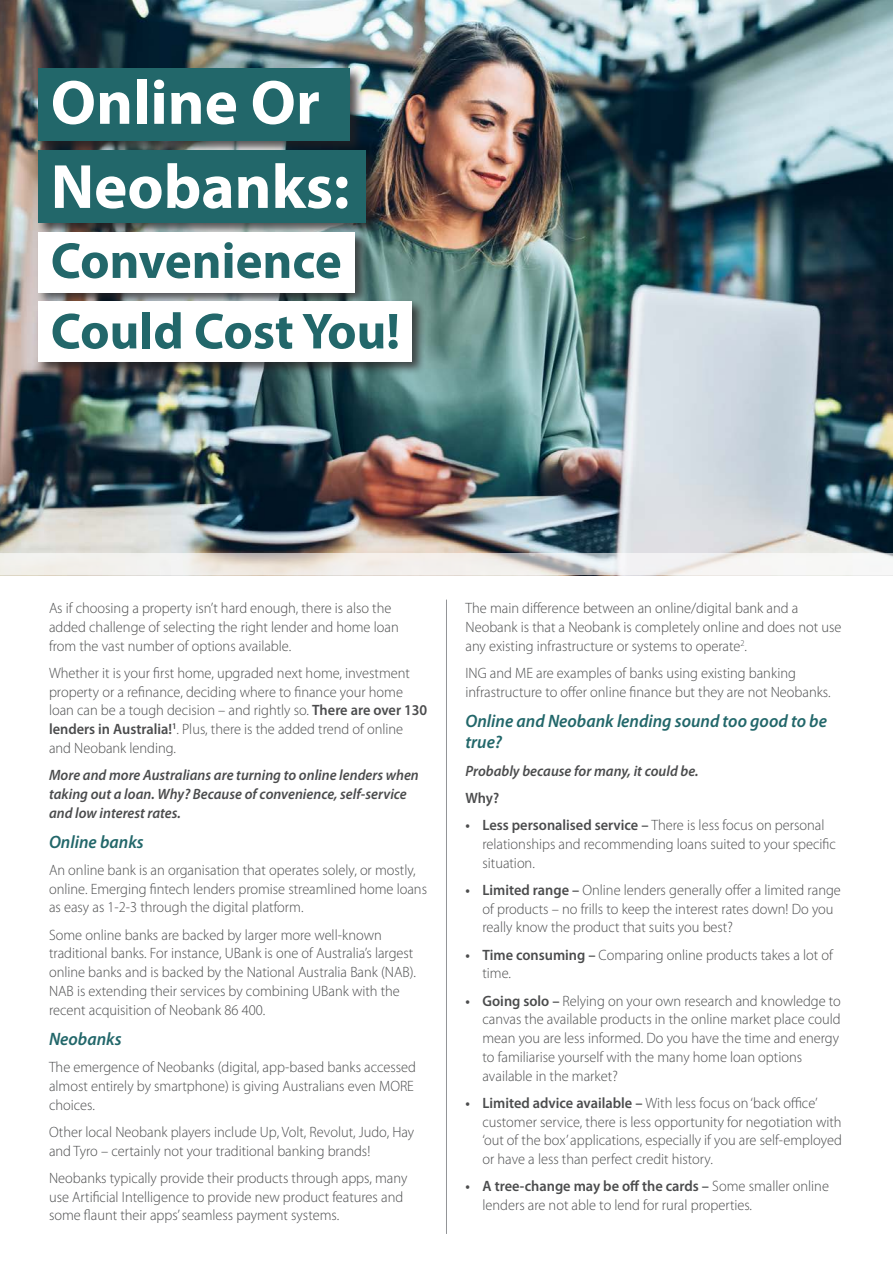
<style>
.page{position:relative;width:893px;height:1263px;background:#fff}
.page>*{position:absolute;margin:0;border:0;box-sizing:border-box;transform-origin:0 0}
.Article___Body_copy{font:700 63px "Myriad Pro";color:#fff}
.Article___Body_copy-2{font:700 51px/70.5px "Myriad Pro";color:#22676a}
.body_copy{font:italic 600 18px/21.6px "Myriad Pro";color:#22676a;scale:.96 1}
.body_copy-2{font:300 15px/18.8px "Myriad Pro";color:#4b4c4d;scale:.96 1}
.body_copy-3{font:italic 600 15px/18.8px "Myriad Pro";color:#4b4c4d;scale:.96 1}
.body_copy-4{font:600 15px "Myriad Pro";color:#4b4c4d;scale:.96 1}
.s1{font-weight:600}
</style>
<div class="page">
<img style="left:0;top:0;width:893px;height:554px">
<svg style="left:0;top:554px;width:893px;height:21px;fill:#f2f0ed"></svg>
<hr style="left:446px;top:600px;width:1px;height:634px;background:#939598">
<div style="left:36px;top:66px;width:328px;height:88px;background:#231f20;opacity:.75"></div>
<div style="left:38px;top:68px;width:312px;height:72px;background:#22676a"></div>
<div style="left:36px;top:148px;width:344px;height:89px;background:#231f20;opacity:.75"></div>
<div style="left:38px;top:151px;width:328px;height:72px;background:#22676a"></div>
<div style="left:36px;top:229px;width:333px;height:78px;background:#231f20;opacity:.75"></div>
<div style="left:38px;top:232px;width:317px;height:60px;background:#fff"></div>
<div style="left:36px;top:298px;width:389px;height:78px;background:#231f20;opacity:.75"></div>
<div style="left:38px;top:301px;width:373px;height:60px;background:#fff"></div>
<p class="Article___Body_copy" style="left:51px;top:61px;width:271px">Online Or</p>
<p class="Article___Body_copy" style="left:51px;top:146px;width:300px">Neobanks:</p>
<p class="Article___Body_copy-2" style="left:51px;top:224px;width:351px">Convenience<br>Could Cost You!</p>
<p class="body_copy-2" style="left:49px;top:599px;width:366px">As if choosing a property isn’t hard enough, there is also the added challenge of selecting the right lender and home loan from the vast number of options available.</p>
<p class="body_copy-2" style="left:49px;top:664px;width:396px">Whether it is your first home, upgraded next home, investment property or a refinance, deciding where to finance your home loan can be a tough decision – and rightly so. <span class="s1">There are over 130 lenders in Australia!</span><sup>1</sup>. Plus, there is the added trend of online and Neobank lending.</p>
<p class="body_copy-3" style="left:49px;top:765px;width:387px">More and more Australians are turning to online lenders when taking out a loan. Why? Because of convenience, self-service and low interest rates.</p>
<p class="body_copy" style="left:49px;top:830px;width:100px">Online banks</p>
<p class="body_copy-2" style="left:49px;top:861px;width:395px">An online bank is an organisation that operates solely, or mostly, online. Emerging fintech lenders promise streamlined home loans as easy as 1-2-3 through the digital platform.</p>
<p class="body_copy-2" style="left:49px;top:925px;width:384px">Some online banks are backed by larger more well-known traditional banks. For instance, UBank is one of Australia’s largest online banks and is backed by the National Australia Bank (NAB).<br>NAB is extending their services by combining UBank with the recent acquisition of Neobank 86 400.</p>
<p class="body_copy" style="left:49px;top:1027px;width:77px">Neobanks</p>
<p class="body_copy-2" style="left:49px;top:1058px;width:384px">The emergence of Neobanks (digital, app-based banks accessed almost entirely by smartphone) is giving Australians even MORE choices.</p>
<p class="body_copy-2" style="left:49px;top:1123px;width:382px">Other local Neobank players include Up, Volt, Revolut, Judo, Hay and Tyro – certainly not your traditional banking brands!</p>
<p class="body_copy-2" style="left:49px;top:1169px;width:375px">Neobanks typically provide their products through apps, many use Artificial Intelligence to provide new product features and some flaunt their apps’ seamless payment systems.</p>
<p class="body_copy-2" style="left:465px;top:599px;width:393px">The main difference between an online/digital bank and a<br>Neobank is that a Neobank is completely online and does not use any existing infrastructure or systems to operate<sup>2</sup>.</p>
<p class="body_copy-2" style="left:465px;top:664px;width:382px">ING and ME are examples of banks using existing banking infrastructure to offer online finance but they are not Neobanks.</p>
<p class="body_copy" style="left:465px;top:709px;width:378px">Online and Neobank lending sound too good to be true?</p>
<p class="body_copy-3" style="left:465px;top:761px;width:244px">Probably because for many, it could be.</p>
<p class="body_copy-4" style="left:465px;top:789px;width:37px">Why?</p>
<p class="body_copy-2" style="left:482px;top:816px;width:370px;text-indent:-17px"><span class="s1">• Less personalised service –</span> There is less focus on personal relationships and recommending loans suited to your specific situation.</p>
<p class="body_copy-2" style="left:482px;top:881px;width:375px;text-indent:-17px"><span class="s1">• Limited range –</span> Online lenders generally offer a limited range of products – no frills to keep the interest rates down! Do you really know the product that suits you best?</p>
<p class="body_copy-2" style="left:482px;top:945px;width:366px;text-indent:-17px"><span class="s1">• Time consuming –</span> Comparing online products takes a lot of time.</p>
<p class="body_copy-2" style="left:482px;top:991px;width:375px;text-indent:-17px"><span class="s1">• Going solo –</span> Relying on your own research and knowledge to canvas the available products in the online market place could mean you are less informed. Do you have the time and energy to familiarise yourself with the many home loan options available in the market?</p>
<p class="body_copy-2" style="left:482px;top:1094px;width:376px;text-indent:-17px"><span class="s1">• Limited advice available –</span> With less focus on ‘back office’ customer service, there is less opportunity for negotiation with ‘out of the box’ applications, especially if you are self-employed or have a less than perfect credit history.</p>
<p class="body_copy-2" style="left:482px;top:1177px;width:362px;text-indent:-17px"><span class="s1">• A tree-change may be off the cards –</span> Some smaller online lenders are not able to lend for rural properties.</p>
</div>
